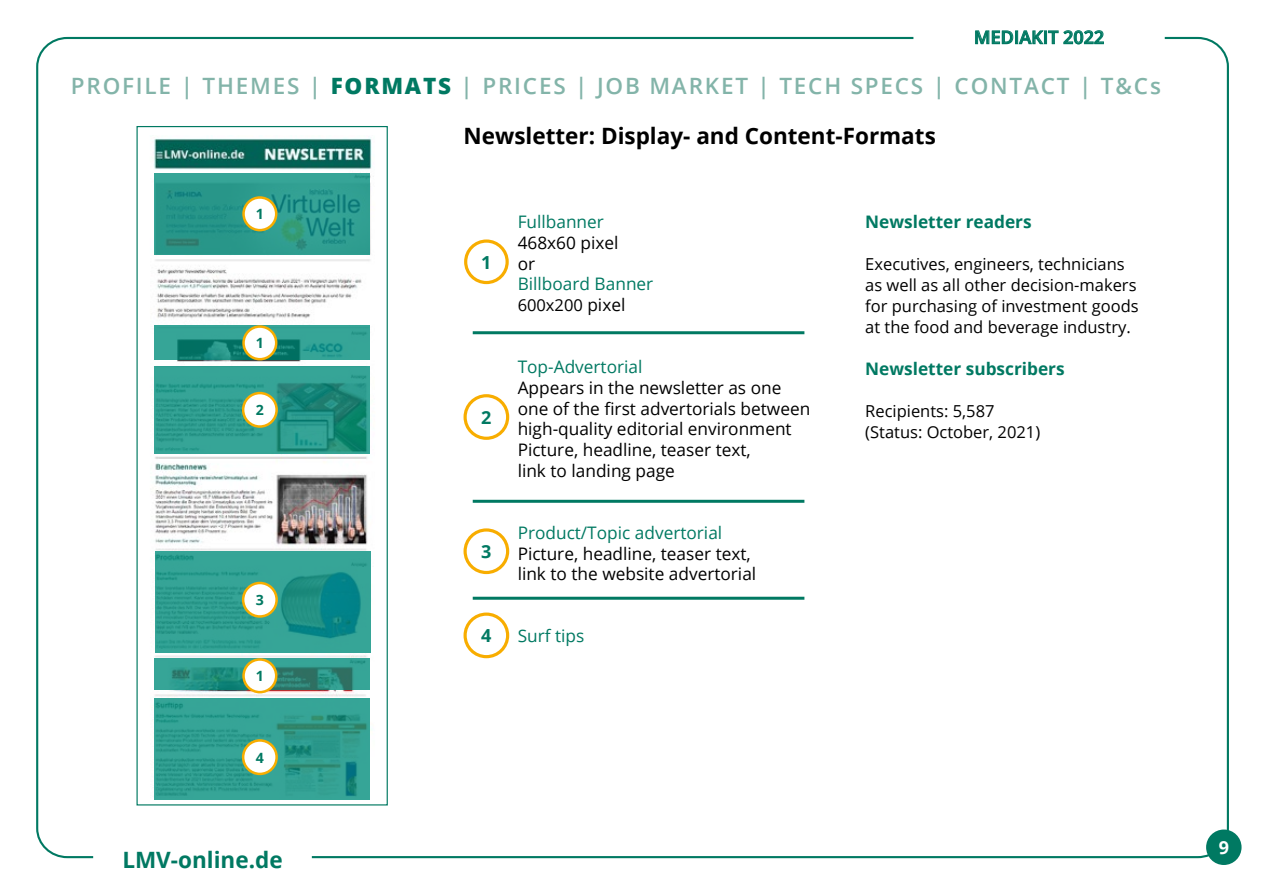
<style>
.page{position:relative;width:1263px;height:893px;background:#fff}
.page>*{position:absolute;margin:0;border:0;box-sizing:border-box;transform-origin:0 0}
.t1{font:600 22.5px "Open Sans";letter-spacing:.08em;color:#83b4a9}
.t2{font:700 22.5px "Open Sans";color:#000}
.t3{font:700 22.5px "Open Sans";color:#007962}
.t4{font:600 18px "Open Sans";color:#007962}
.t5{font:700 18px "Open Sans";color:#007962}
.t6{font:700 18px "Open Sans";color:#fff}
.t7{font:17.25px/20.7px "Open Sans";color:#000}
.t8{font:17.25px "Open Sans";color:#007962}
.t9{font:700 17.25px "Open Sans";color:#007962}
.t10{font:16.5px/21px "Open Sans";color:#000}
.t11{font:700 14.1px "Open Sans";color:#007962}
.s1{font-weight:800;color:#007962}
.s2{font-size:17.25px}
</style>
<div class="page">
<svg style="left:913px;top:30px;width:252px;height:15px"></svg>
<div style="left:1206px;top:829px;width:35px;height:36px;background:#007962;border-radius:50%"></div>
<div style="left:463px;top:394px;width:46px;height:46px;border:3px solid #f8ad00;border-radius:50%"></div>
<div style="left:463px;top:528px;width:46px;height:46px;border:3px solid #f8ad00;border-radius:50%"></div>
<div style="left:463px;top:612px;width:46px;height:46px;border:3px solid #f8ad00;border-radius:50%"></div>
<hr style="left:473px;top:331px;width:331px;height:3px;background:#007962">
<hr style="left:473px;top:500px;width:331px;height:3px;background:#007962">
<hr style="left:473px;top:597px;width:331px;height:3px;background:#007962">
<div style="left:464px;top:239px;width:45px;height:45px;border:3px solid #f8ad00;border-radius:50%"></div>
<img style="left:153px;top:138px;width:219px;height:660px">
<div style="left:136px;top:126px;width:252px;height:679px;border:1px solid #007962"></div>
<svg style="left:155px;top:173px;width:215px;height:82px;background:#2b988b"></svg>
<div style="left:244px;top:197px;width:32px;height:33px;background:#fff;border-radius:50%"></div>
<div style="left:242px;top:196px;width:35px;height:35px;border:3px solid #f8ad00;border-radius:50%"></div>
<svg style="left:155px;top:699px;width:215px;height:101px;background:#309d8f"></svg>
<svg style="left:155px;top:551px;width:215px;height:102px;background:#2b9b90"></svg>
<svg style="left:155px;top:366px;width:215px;height:88px;background:#2b998a"></svg>
<div style="left:243px;top:740px;width:34px;height:34px;background:#fff;border-radius:50%"></div>
<div style="left:242px;top:739px;width:36px;height:36px;border:3px solid #f8ad00;border-radius:50%"></div>
<div style="left:243px;top:583px;width:34px;height:33px;background:#fff;border-radius:50%"></div>
<div style="left:242px;top:582px;width:36px;height:36px;border:3px solid #f8ad00;border-radius:50%"></div>
<div style="left:243px;top:393px;width:34px;height:34px;background:#fff;border-radius:50%"></div>
<div style="left:242px;top:392px;width:36px;height:36px;border:3px solid #f8ad00;border-radius:50%"></div>
<svg style="left:155px;top:325px;width:215px;height:35px;background:#299789"></svg>
<div style="left:244px;top:327px;width:32px;height:32px;background:#fff;border-radius:50%"></div>
<div style="left:242px;top:325px;width:35px;height:35px;border:3px solid #f8ad00;border-radius:50%"></div>
<svg style="left:155px;top:658px;width:215px;height:32px;background:#2e9284"></svg>
<div style="left:244px;top:659px;width:32px;height:33px;background:#fff;border-radius:50%"></div>
<div style="left:242px;top:658px;width:35px;height:35px;border:3px solid #f8ad00;border-radius:50%"></div>
<p class="t4" style="left:974px;top:25px;width:132px">MEDIAKIT 2022</p>
<h1 class="t1" style="left:71px;top:70px;width:1091px">PROFILE | THEMES | <span class="s1">FORMATS</span> | PRICES | JOB MARKET | TECH SPECS | CONTACT | T&amp;Cs</h1>
<p class="t11" style="left:256px;top:204px;width:10px">1</p>
<p class="t11" style="left:256px;top:333px;width:10px">1</p>
<p class="t11" style="left:256px;top:400px;width:10px">2</p>
<p class="t11" style="left:256px;top:590px;width:10px">3</p>
<p class="t11" style="left:256px;top:666px;width:10px">1</p>
<p class="t11" style="left:256px;top:747px;width:10px">4</p>
<h1 class="t3" style="left:122px;top:844px;width:162px">LMV-online.de</h1>
<h1 class="t2" style="left:463px;top:120px;width:474px">Newsletter: Display- and Content-Formats</h1>
<p class="t5" style="left:481px;top:249px;width:12px">1</p>
<p class="t5" style="left:481px;top:405px;width:12px">2</p>
<p class="t5" style="left:481px;top:539px;width:12px">3</p>
<p class="t5" style="left:481px;top:623px;width:12px">4</p>
<p class="t8" style="left:518px;top:210px;width:88px">Fullbanner</p>
<p class="t7" style="left:518px;top:232px;width:102px">468x60 pixel or</p>
<p class="t8" style="left:518px;top:272px;width:137px">Billboard Banner</p>
<p class="t10" style="left:518px;top:294px;width:109px">600x200 <span class="s2">pixel</span></p>
<p class="t8" style="left:518px;top:355px;width:126px">Top-Advertorial</p>
<p class="t7" style="left:518px;top:377px;width:294px">Appears in the newsletter as one one of the first advertorials between high-quality editorial environment<br>Picture, headline, teaser text,<br>link to landing page</p>
<p class="t8" style="left:518px;top:521px;width:206px">Product/Topic advertorial</p>
<p class="t7" style="left:518px;top:543px;width:240px">Picture, headline, teaser text, link to the website advertorial</p>
<p class="t8" style="left:518px;top:624px;width:68px">Surf tips</p>
<p class="t9" style="left:865px;top:210px;width:168px">Newsletter readers</p>
<p class="t10" style="left:865px;top:253px;width:275px">Executives, engineers, technicians as well as all other decision-makers for purchasing of investment goods at the food and beverage industry.</p>
<p class="t9" style="left:865px;top:356px;width:201px">Newsletter subscribers</p>
<p class="t10" style="left:865px;top:400px;width:177px">Recipients: 5,587 (Status: October, 2021)</p>
<p class="t6" style="left:1219px;top:835px;width:12px">9</p>
</div>
